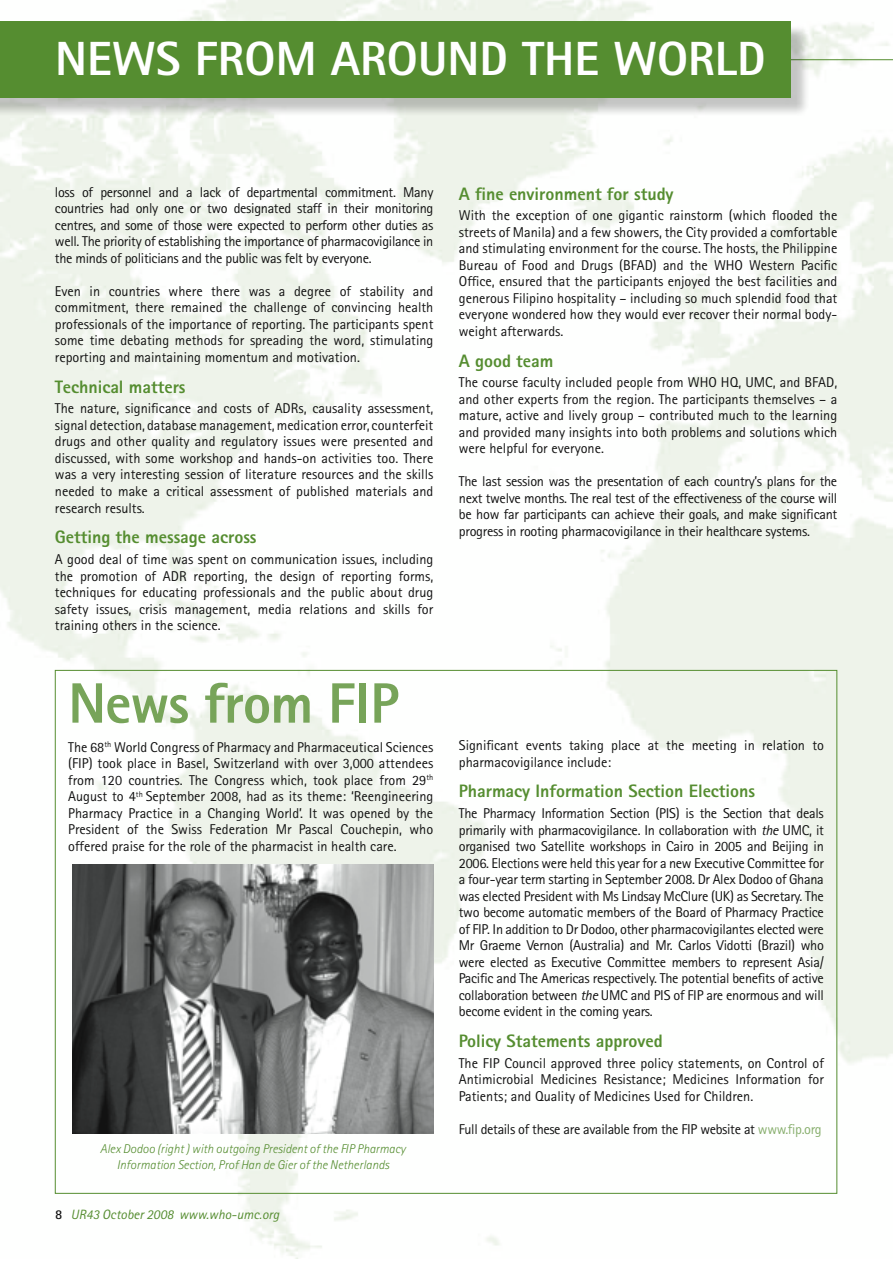
<style>
.page{position:relative;width:893px;height:1263px;background:#fff}
.page>*{position:absolute;margin:0;border:0;box-sizing:border-box;transform-origin:0 0}
.t1{font:800 57px "Rotis Sans Serif";letter-spacing:-.02em;color:#77a459}
.t2{font:800 48px "Rotis Sans Serif";color:#fff}
.t3{font:800 18px "Rotis Sans Serif";color:#558d30}
.t4{font:14.25px/16.5px "Rotis Sans Serif";color:#121212;text-align:justify}
.t5{font:14.25px "Rotis Sans Serif";letter-spacing:-.025em;color:#121212}
.t6{font:italic 13.5px "Rotis Sans Serif";color:#558d30}
.t7{font:italic 300 12.75px/16.5px "Rotis Sans Serif";color:#558d30;text-align:center}
.s1{font-style:italic}
.s2{color:#88af6e}
.s3{font-weight:700;font-style:normal;color:#121212}
</style>
<div class="page">
<img style="left:0;top:0;width:893px;height:1259px">
<hr style="left:0;top:59px;width:893px;height:1px;background:#558d30">
<div style="left:0;top:24px;width:810px;height:92px;background:#121212;opacity:.25"></div>
<div style="left:0;top:21px;width:791px;height:77px;background:#558d30"></div>
<img style="left:72px;top:865px;width:362px;height:269px">
<h2 class="t2" style="left:55px;top:28px;width:712px">NEWS FROM AROUND THE WORLD</h2>
<p class="t4" style="left:55px;top:184px;width:380px">loss of personnel and a lack of departmental commitment. Many countries had only one or two designated staff in their monitoring centres, and some of those were expected to perform other duties as well. The priority of establishing the importance of pharmacovigilance in the minds of politicians and the public was felt by everyone.</p>
<p class="t4" style="left:55px;top:283px;width:380px">Even in countries where there was a degree of stability and commitment, there remained the challenge of convincing health professionals of the importance of reporting. The participants spent some time debating methods for spreading the word, stimulating reporting and maintaining momentum and motivation.</p>
<p class="t3" style="left:55px;top:375px;width:132px">Technical matters</p>
<p class="t4" style="left:55px;top:400px;width:380px">The nature, significance and costs of ADRs, causality assessment, signal detection, database management, medication error, counterfeit drugs and other quality and regulatory issues were presented and discussed, with some workshop and hands-on activities too. There was a very interesting session of literature resources and the skills needed to make a critical assessment of published materials and research results.</p>
<p class="t3" style="left:55px;top:526px;width:203px">Getting the message across</p>
<p class="t4" style="left:55px;top:551px;width:380px">A good deal of time was spent on communication issues, including the promotion of ADR reporting, the design of reporting forms, techniques for educating professionals and the public about drug safety issues, crisis management, media relations and skills for training others in the science.</p>
<p class="t3" style="left:459px;top:182px;width:216px">A fine environment for study</p>
<p class="t4" style="left:459px;top:207px;width:380px">With the exception of one gigantic rainstorm (which flooded the streets of Manila) and a few showers, the City provided a comfortable and stimulating environment for the course. The hosts, the Philippine Bureau of Food and Drugs (BFAD) and the WHO Western Pacific Office, ensured that the participants enjoyed the best facilities and generous Filipino hospitality – including so much splendid food that everyone wondered how they would ever recover their normal body&shy;weight afterwards.</p>
<p class="t3" style="left:459px;top:349px;width:96px">A good team</p>
<p class="t4" style="left:459px;top:374px;width:380px">The course faculty included people from WHO HQ, UMC, and BFAD, and other experts from the region. The participants themselves – a mature, active and lively group – contributed much to the learning and provided many insights into both problems and solutions which were helpful for everyone.</p>
<p class="t4" style="left:459px;top:473px;width:380px">The last session was the presentation of each country’s plans for the next twelve months. The real test of the effectiveness of the course will be how far participants can achieve their goals, and make significant progress in rooting pharmacovigilance in their healthcare systems.</p>
<h1 class="t1" style="left:68px;top:667px;width:332px">News from FIP</h1>
<p class="t4" style="left:68px;top:739px;width:367px">The 68<sup>th</sup> World Congress of Pharmacy and Pharmaceutical Sciences (FIP) took place in Basel, Switzerland with over 3,000 attendees from 120 countries. The Congress which, took place from 29<sup>th </sup>August to 4<sup>th</sup> September 2008, had as its theme: ‘Reengineering Pharmacy Practice in a Changing World’. It was opened by the President of the Swiss Federation Mr Pascal Couchepin, who offered praise for the role of the pharmacist in health care.</p>
<p class="t4" style="left:459px;top:737px;width:367px">Significant events taking place at the meeting in relation to pharmacovigilance include:</p>
<p class="t3" style="left:459px;top:780px;width:298px">Pharmacy Information Section Elections</p>
<p class="t4" style="left:459px;top:805px;width:367px">The Pharmacy Information Section (PIS) is the Section that deals primarily with pharmacovigilance. In collaboration with <span class="s1">the</span> UMC, it organised two Satellite workshops in Cairo in 2005 and Beijing in 2006. Elections were held this year for a new Executive Committee for a four-year term starting in September 2008. Dr Alex Dodoo of Ghana was elected President with Ms Lindsay McClure (UK) as Secretary. The two become automatic members of the Board of Pharmacy Practice of FIP. In addition to Dr Dodoo, other pharmacovigilantes elected were Mr Graeme Vernon (Australia) and Mr. Carlos Vidotti (Brazil) who were elected as Executive Committee members to represent Asia/ Pacific and The Americas respectively. The potential benefits of active collaboration between <span class="s1">the</span> UMC and PIS of FIP are enormous and will become evident in the coming years.</p>
<p class="t3" style="left:459px;top:1029px;width:206px">Policy Statements approved</p>
<p class="t4" style="left:459px;top:1054px;width:367px">The FIP Council approved three policy statements, on Control of Antimicrobial Medicines Resistance; Medicines Information for Patients; and Quality of Medicines Used for Children.</p>
<p class="t5" style="left:459px;top:1120px;width:364px">Full details of these are available from the FIP website at <span class="s2">www.fip.org</span></p>
<p class="t7" style="left:100px;top:1140px;width:307px">Alex Dodoo (right ) with outgoing President of the FIP Pharmacy<br>Information Section, Prof Han de Gier of the Netherlands</p>
<p class="t6" style="left:55px;top:1207px;width:225px"><span class="s3">8</span> UR43 October 2008 www.who-umc.org</p>
</div>
